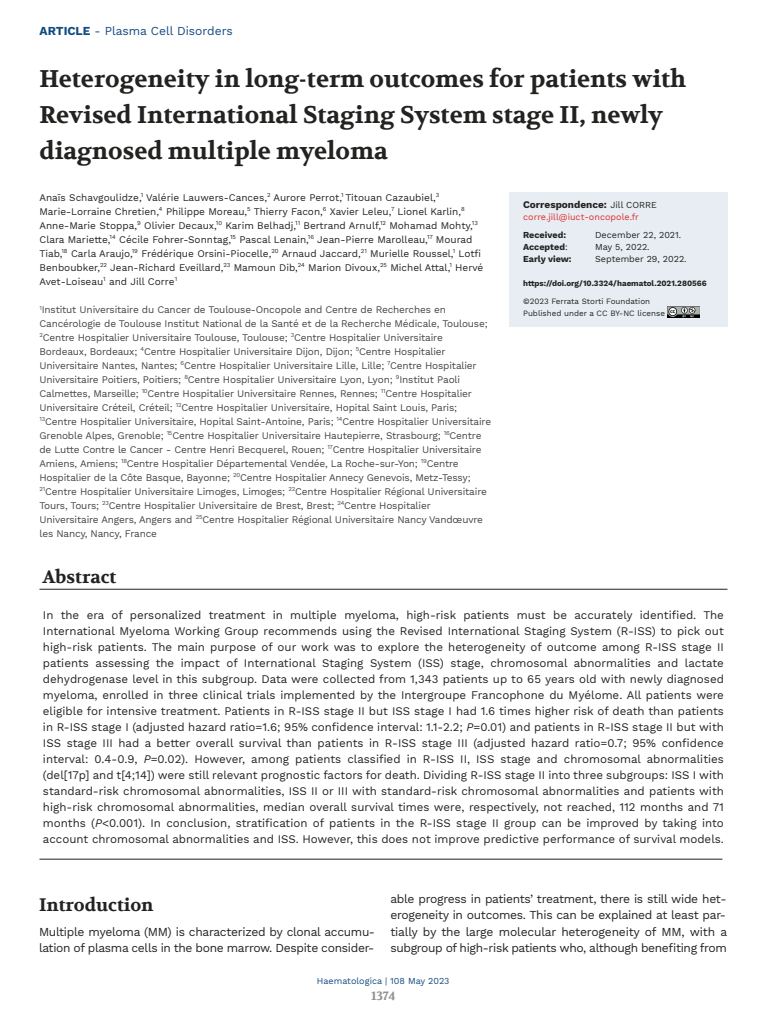
<style>
.page{position:relative;width:768px;height:1024px;background:#fff}
.page>*{position:absolute;margin:0;border:0;box-sizing:border-box;transform-origin:0 0}
.t1{font:700 24px/36px "Volkhov";color:#222221}
.t2{font:700 18px "Volkhov";color:#222221}
.t3{font:12px/16.5px "Work Sans";letter-spacing:-.025em;color:#222221}
.t4{font:12px "Work Sans";color:#134a80}
.t5{font:700 12px "Volkhov";color:#919190}
.t6{font:11.5px/16px "Work Sans";color:#222221;text-align:justify}
.t7{font:10px/14px "Work Sans";letter-spacing:-.015em;color:#444}
.t8{font:10px/14px "Work Sans";color:#222221}
.t9{font:700 10px "Work Sans";color:#222221}
.t10{font:9px "Work Sans";color:#222221}
.t11{font:700 9px "Work Sans";color:#222221}
.t12{font:9px "Work Sans";color:#e02b2b}
.t13{font:9px "Work Sans";color:#134a80}
.t14{font:8px/12px "Work Sans";color:#222221}
.t15{font:700 8px "Work Sans";color:#222221}
.s1{font-weight:700}
.s2{font-weight:400;font-size:9px}
.s3{font-weight:400}
.s4{font-style:italic}
</style>
<div class="page">
<hr style="left:39px;top:859px;width:683px;height:1px;background:#222221">
<hr style="left:39px;top:589px;width:688px;height:1px;background:#222221">
<div style="left:509px;top:192px;width:218px;height:134px;background:#e7edf2"></div>
<img style="left:668px;top:306px;width:31px;height:11px">
<p class="t4" style="left:40px;top:24px;width:195px"><span class="s1">ARTICLE</span> - Plasma Cell Disorders</p>
<h1 class="t1" style="left:40px;top:61px;width:648px">Heterogeneity in long-term outcomes for patients with<br>Revised International Staging System stage II, newly diagnosed multiple myeloma</h1>
<p class="t8" style="left:39px;top:191px;width:445px">Anaïs Schavgoulidze,<sup>1</sup> Valérie Lauwers-Cances,<sup>2</sup> Aurore Perrot,<sup>1</sup> Titouan Cazaubiel,<sup>3<br></sup>Marie-Lorraine Chretien,<sup>4</sup> Philippe Moreau,<sup>5</sup> Thierry Facon,<sup>6</sup> Xavier Leleu,<sup>7</sup> Lionel Karlin,<sup>8<br></sup>Anne-Marie Stoppa,<sup>9</sup> Olivier Decaux,<sup>10</sup> Karim Belhadj,<sup>11</sup> Bertrand Arnulf,<sup>12</sup> Mohamad Mohty,<sup>13<br></sup>Clara Mariette,<sup>14</sup> Cécile Fohrer-Sonntag,<sup>15</sup> Pascal Lenain,<sup>16</sup> Jean-Pierre Marolleau,<sup>17</sup> Mourad Tiab,<sup>18</sup> Carla Araujo,<sup>19</sup> Frédérique Orsini-Piocelle,<sup>20</sup> Arnaud Jaccard,<sup>21</sup> Murielle Roussel,<sup>1</sup> Lotfi Benboubker,<sup>22</sup> Jean-Richard Eveillard,<sup>23</sup> Mamoun Dib,<sup>24</sup> Marion Divoux,<sup>25</sup> Michel Attal,<sup>1</sup> Hervé Avet-Loiseau<sup>1</sup> and Jill Corre<sup>1</sup></p>
<p class="t7" style="left:39px;top:303px;width:453px"><sup>1</sup>Institut Universitaire du Cancer de Toulouse-Oncopole and Centre de Recherches en Cancérologie de Toulouse Institut National de la Santé et de la Recherche Médicale, Toulouse; <sup>2</sup>Centre Hospitalier Universitaire Toulouse, Toulouse; <sup>3</sup>Centre Hospitalier Universitaire Bordeaux, Bordeaux; <sup>4</sup>Centre Hospitalier Universitaire Dijon, Dijon; <sup>5</sup>Centre Hospitalier Universitaire Nantes, Nantes; <sup>6</sup>Centre Hospitalier Universitaire Lille, Lille; <sup>7</sup>Centre Hospitalier Universitaire Poitiers, Poitiers; <sup>8</sup>Centre Hospitalier Universitaire Lyon, Lyon; <sup>9</sup>Institut Paoli Calmettes, Marseille; <sup>10</sup>Centre Hospitalier Universitaire Rennes, Rennes; <sup>11</sup>Centre Hospitalier Universitaire Créteil, Créteil; <sup>12</sup>Centre Hospitalier Universitaire, Hopital Saint Louis, Paris; <sup>13</sup>Centre Hospitalier Universitaire, Hopital Saint-Antoine, Paris; <sup>14</sup>Centre Hospitalier Universitaire Grenoble Alpes, Grenoble; <sup>15</sup>Centre Hospitalier Universitaire Hautepierre, Strasbourg; <sup>16</sup>Centre de Lutte Contre le Cancer - Centre Henri Becquerel, Rouen; <sup>17</sup>Centre Hospitalier Universitaire Amiens, Amiens; <sup>18</sup>Centre Hospitalier Départemental Vendée, La Roche-sur-Yon; <sup>19</sup>Centre Hospitalier de la Côte Basque, Bayonne; <sup>20</sup>Centre Hospitalier Annecy Genevois, Metz-Tessy; <sup>21</sup>Centre Hospitalier Universitaire Limoges, Limoges; <sup>22</sup>Centre Hospitalier Régional Universitaire Tours, Tours; <sup>23</sup>Centre Hospitalier Universitaire de Brest, Brest; <sup>24</sup>Centre Hospitalier Universitaire Angers, Angers and <sup>25</sup>Centre Hospitalier Régional Universitaire Nancy Vandœuvre les Nancy, Nancy, France</p>
<h2 class="t2" style="left:42px;top:566px;width:75px">Abstract</h2>
<p class="t9" style="left:523px;top:198px;width:135px">Correspondence: <span class="s2">Jill CORRE</span></p>
<p class="t12" style="left:523px;top:211px;width:117px">corre.jill@iuct-oncopole.fr</p>
<p class="t11" style="left:523px;top:229px;width:44px">Received:</p>
<p class="t10" style="left:595px;top:229px;width:88px">December 22, 2021.</p>
<p class="t11" style="left:523px;top:241px;width:46px">Accepted<span class="s3">:</span></p>
<p class="t10" style="left:595px;top:241px;width:56px">May 5, 2022.</p>
<p class="t11" style="left:523px;top:253px;width:50px">Early view:</p>
<p class="t10" style="left:595px;top:253px;width:93px">September 29, 2022.</p>
<p class="t15" style="left:523px;top:278px;width:185px">https://doi.org/10.3324/haematol.2021.280566</p>
<p class="t14" style="left:523px;top:295px;width:143px">©2023 Ferrata Storti Foundation<br>Published under a CC BY-NC license</p>
<p class="t6" style="left:43px;top:607px;width:683px">In the era of personalized treatment in multiple myeloma, high-risk patients must be accurately identified. The International Myeloma Working Group recommends using the Revised International Staging System (R-ISS) to pick out high-risk patients. The main purpose of our work was to explore the heterogeneity of outcome among R-ISS stage II patients assessing the impact of International Staging System (ISS) stage, chromosomal abnormalities and lactate dehydrogenase level in this subgroup. Data were collected from 1,343 patients up to 65 years old with newly diagnosed myeloma, enrolled in three clinical trials implemented by the Intergroupe Francophone du Myélome. All patients were eligible for intensive treatment. Patients in R-ISS stage II but ISS stage I had 1.6 times higher risk of death than patients in R-ISS stage I (adjusted hazard ratio=1.6; 95% confidence interval: 1.1-2.2; <span class="s4">P</span>=0.01) and patients in R-ISS stage II but with ISS stage III had a better overall survival than patients in R-ISS stage III (adjusted hazard ratio=0.7; 95% confidence interval: 0.4-0.9, <span class="s4">P</span>=0.02). However, among patients classified in R-ISS II, ISS stage and chromosomal abnormalities (del[17p] and t[4;14]) were still relevant prognostic factors for death. Dividing R-ISS stage II into three subgroups: ISS I with standard-risk chromosomal abnormalities, ISS II or III with standard-risk chromosomal abnormalities and patients with high-risk chromosomal abnormalities, median overall survival times were, respectively, not reached, 112 months and 71 months (<span class="s4">P</span>&lt;0.001). In conclusion, stratification of patients in the R-ISS stage II group can be improved by taking into account chromosomal abnormalities and ISS. However, this does not improve predictive performance of survival models.</p>
<h2 class="t2" style="left:39px;top:893px;width:116px">Introduction</h2>
<p class="t3" style="left:39px;top:923px;width:338px">Multiple myeloma (MM) is characterized by clonal accumu&shy;lation of plasma cells in the bone marrow. Despite consider-</p>
<p class="t3" style="left:390px;top:890px;width:338px">able progress in patients’ treatment, there is still wide het&shy;erogeneity in outcomes. This can be explained at least par&shy;tially by the large molecular heterogeneity of MM, with a subgroup of high-risk patients who, although benefiting from</p>
<p class="t13" style="left:317px;top:976px;width:134px">Haematologica | 108 May 2023</p>
<p class="t5" style="left:371px;top:988px;width:26px">1374</p>
</div>
